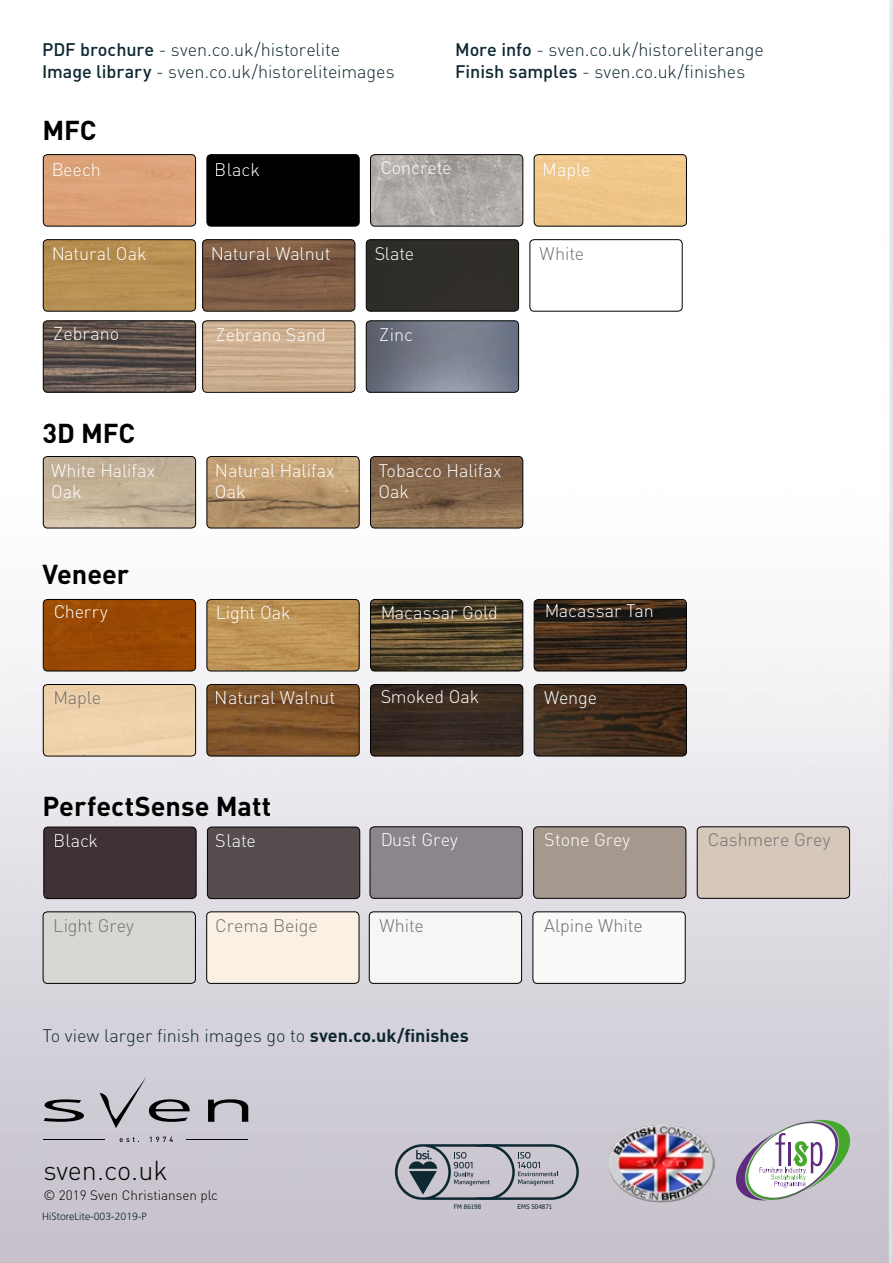
<style>
.page{position:relative;width:893px;height:1263px;background:#fff}
.page>*{position:absolute;margin:0;border:0;box-sizing:border-box;transform-origin:0 0}
.t1{font:700 27px "DIN Pro";color:#000}
.t2{font:300 27px "DIN Pro";letter-spacing:-.01em;color:#000}
.t3{font:300 18px/21.6px "DIN Pro";letter-spacing:-.005em;color:#fff}
.t4{font:300 18px/21.6px "DIN Pro";letter-spacing:-.005em;color:#0e2831}
.t5{font:300 18px "DIN Pro";letter-spacing:-.005em;color:#707172}
.t6{font:300 18px "DIN Pro";letter-spacing:-.005em;color:#6b6c6e}
.t7{font:300 13.5px "DIN Pro";color:#000}
.t8{font:300 10.5px "Frutiger LT Std";color:#0e2831}
.t9{font:6.3px "Tahoma";color:#0e2831}
.s1{font-weight:500}
.s2{font-weight:700}
</style>
<div class="page">
<img style="left:0;top:0;width:893px;height:1263px">
<img style="left:370px;top:684px;width:153px;height:72px">
<div style="left:370px;top:684px;width:153px;height:72px;border:1px solid #000;border-radius:4px"></div>
<img style="left:534px;top:684px;width:152px;height:72px">
<div style="left:534px;top:684px;width:153px;height:72px;border:1px solid #000;border-radius:4px"></div>
<img style="left:207px;top:684px;width:152px;height:72px">
<div style="left:207px;top:684px;width:153px;height:72px;border:1px solid #000;border-radius:4px"></div>
<img style="left:370px;top:599px;width:153px;height:72px">
<div style="left:370px;top:599px;width:153px;height:72px;border:1px solid #000;border-radius:4px"></div>
<img style="left:534px;top:599px;width:152px;height:72px">
<div style="left:534px;top:599px;width:153px;height:72px;border:1px solid #000;border-radius:4px"></div>
<div style="left:43px;top:599px;width:153px;height:72px;background:#994803"></div>
<div style="left:43px;top:599px;width:153px;height:72px;border:1px solid #000;border-radius:4px"></div>
<div style="left:43px;top:684px;width:153px;height:72px;background:#efd1aa"></div>
<div style="left:43px;top:684px;width:153px;height:72px;border:1px solid #000;border-radius:4px"></div>
<div style="left:43px;top:240px;width:153px;height:71px;background:#b89052"></div>
<div style="left:43px;top:239px;width:153px;height:73px;border:1px solid #000;border-radius:4px"></div>
<div style="left:44px;top:827px;width:152px;height:71px;background:#3f3237;border-radius:4px"></div>
<div style="left:43px;top:827px;width:153px;height:72px;border:1px solid #000;border-radius:4px"></div>
<div style="left:207px;top:827px;width:153px;height:71px;background:#564d4f;border-radius:4px"></div>
<div style="left:207px;top:827px;width:153px;height:72px;border:1px solid #000;border-radius:4px"></div>
<div style="left:370px;top:827px;width:152px;height:71px;background:#8c868c;border-radius:4px"></div>
<div style="left:370px;top:826px;width:153px;height:73px;border:1px solid #000;border-radius:4px"></div>
<div style="left:207px;top:912px;width:152px;height:71px;background:#faf0e3;border-radius:4px"></div>
<div style="left:206px;top:911px;width:153px;height:73px;border:1px solid #000;border-radius:4px"></div>
<div style="left:534px;top:827px;width:152px;height:71px;background:#a5998f;border-radius:4px"></div>
<div style="left:533px;top:826px;width:153px;height:73px;border:1px solid #000;border-radius:4px"></div>
<div style="left:369px;top:912px;width:153px;height:71px;background:#f5f7f5;border-radius:4px"></div>
<div style="left:369px;top:911px;width:153px;height:73px;border:1px solid #000;border-radius:4px"></div>
<div style="left:697px;top:827px;width:152px;height:71px;background:#d5c8ba;border-radius:4px"></div>
<div style="left:697px;top:826px;width:153px;height:73px;border:1px solid #000;border-radius:4px"></div>
<div style="left:533px;top:912px;width:152px;height:71px;background:#fbfaf9;border-radius:4px"></div>
<div style="left:532px;top:911px;width:154px;height:73px;border:1px solid #000;border-radius:4px"></div>
<div style="left:43px;top:912px;width:152px;height:71px;background:#d7d7d4;border-radius:4px"></div>
<div style="left:43px;top:911px;width:153px;height:73px;border:1px solid #000;border-radius:4px"></div>
<img style="left:207px;top:599px;width:152px;height:72px">
<div style="left:207px;top:599px;width:153px;height:72px;border:1px solid #000;border-radius:4px"></div>
<img style="left:207px;top:456px;width:152px;height:72px">
<div style="left:207px;top:456px;width:153px;height:72px;border:1px solid #000;border-radius:4px"></div>
<div style="left:207px;top:155px;width:152px;height:71px;background:#000;border-radius:4px"></div>
<div style="left:207px;top:154px;width:153px;height:72px;border:1px solid #000;border-radius:4px"></div>
<div style="left:43px;top:155px;width:153px;height:71px;background:#dca278"></div>
<div style="left:43px;top:154px;width:153px;height:72px;border:1px solid #000;border-radius:4px"></div>
<img style="left:370px;top:155px;width:153px;height:71px">
<div style="left:370px;top:154px;width:153px;height:72px;border:1px solid #000;border-radius:4px"></div>
<img style="left:43px;top:321px;width:153px;height:71px">
<div style="left:43px;top:320px;width:153px;height:73px;border:1px solid #000;border-radius:4px"></div>
<div style="left:534px;top:155px;width:152px;height:71px;background:#eec689"></div>
<div style="left:534px;top:154px;width:153px;height:72px;border:1px solid #000;border-radius:4px"></div>
<img style="left:43px;top:456px;width:153px;height:72px">
<div style="left:43px;top:456px;width:153px;height:72px;border:1px solid #000;border-radius:4px"></div>
<img style="left:204px;top:321px;width:151px;height:71px">
<div style="left:202px;top:320px;width:153px;height:73px;border:1px solid #000;border-radius:4px"></div>
<img style="left:366px;top:321px;width:153px;height:71px">
<div style="left:366px;top:320px;width:153px;height:73px;border:1px solid #000;border-radius:4px"></div>
<img style="left:370px;top:456px;width:153px;height:72px">
<div style="left:370px;top:456px;width:153px;height:72px;border:1px solid #000;border-radius:4px"></div>
<div style="left:366px;top:240px;width:153px;height:71px;background:#302e29"></div>
<div style="left:366px;top:239px;width:153px;height:73px;border:1px solid #000;border-radius:4px"></div>
<img style="left:204px;top:240px;width:151px;height:71px">
<div style="left:202px;top:239px;width:153px;height:73px;border:1px solid #000;border-radius:4px"></div>
<div style="left:530px;top:240px;width:152px;height:71px;background:#fff;border-radius:4px"></div>
<div style="left:529px;top:239px;width:154px;height:73px;border:1px solid #000;border-radius:4px"></div>
<img style="left:608px;top:1125px;width:107px;height:77px">
<svg style="left:395px;top:1144px;width:184px;height:56px;background:#a0a1ab"></svg>
<svg style="left:730px;top:1118px;width:123px;height:86px"></svg>
<svg style="left:44px;top:1099px;width:40px;height:23px"></svg>
<svg style="left:208px;top:1099px;width:40px;height:23px"></svg>
<svg style="left:100px;top:1077px;width:90px;height:51px;background:#b2afb7"></svg>
<hr style="left:43px;top:1139px;width:62px;height:1px;background:#000">
<hr style="left:187px;top:1139px;width:61px;height:1px;background:#000">
<svg style="left:120px;top:1137px;width:19px;height:5px"></svg>
<svg style="left:150px;top:1136px;width:23px;height:6px"></svg>
<p class="t4" style="left:42px;top:38px;width:354px"><span class="s1">PDF brochure</span> - sven.co.uk/historelite<br><span class="s1">Image library</span> - sven.co.uk/historeliteimages</p>
<p class="t4" style="left:455px;top:38px;width:310px"><span class="s1">More info</span> - sven.co.uk/historeliterange<br><span class="s1">Finish samples</span> - sven.co.uk/finishes</p>
<h1 class="t1" style="left:43px;top:112px;width:56px">MFC</h1>
<p class="t3" style="left:51px;top:158px;width:51px">Beech</p>
<p class="t3" style="left:215px;top:158px;width:46px">Black</p>
<p class="t3" style="left:380px;top:156px;width:73px">Concrete</p>
<p class="t3" style="left:543px;top:158px;width:49px">Maple</p>
<p class="t3" style="left:51px;top:242px;width:97px">Natural Oak</p>
<p class="t3" style="left:210px;top:242px;width:122px">Natural Walnut</p>
<p class="t5" style="left:540px;top:241px;width:46px">White</p>
<p class="t3" style="left:374px;top:242px;width:42px">Slate</p>
<p class="t3" style="left:54px;top:322px;width:67px">Zebrano</p>
<p class="t3" style="left:216px;top:323px;width:111px">Zebrano Sand</p>
<p class="t3" style="left:380px;top:323px;width:35px">Zinc</p>
<h1 class="t1" style="left:43px;top:415px;width:94px">3D MFC</h1>
<p class="t3" style="left:51px;top:459px;width:105px">White Halifax<br>Oak</p>
<h1 class="t1" style="left:43px;top:556px;width:88px">Veneer</h1>
<p class="t3" style="left:53px;top:600px;width:56px">Cherry</p>
<p class="t5" style="left:53px;top:685px;width:49px">Maple</p>
<p class="t3" style="left:215px;top:459px;width:121px">Natural Halifax<br>Oak</p>
<p class="t3" style="left:378px;top:459px;width:124px">Tobacco Halifax<br>Oak</p>
<p class="t3" style="left:215px;top:601px;width:77px">Light Oak</p>
<p class="t3" style="left:215px;top:686px;width:122px">Natural Walnut</p>
<p class="t3" style="left:380px;top:601px;width:119px">Macassar Gold</p>
<p class="t3" style="left:380px;top:685px;width:100px">Smoked Oak</p>
<h1 class="t1" style="left:43px;top:788px;width:230px">PerfectSense Matt</h1>
<p class="t3" style="left:544px;top:599px;width:111px">Macassar Tan</p>
<p class="t3" style="left:544px;top:686px;width:55px">Wenge</p>
<p class="t3" style="left:54px;top:829px;width:46px">Black</p>
<p class="t3" style="left:216px;top:829px;width:42px">Slate</p>
<p class="t3" style="left:380px;top:828px;width:79px">Dust Grey</p>
<p class="t3" style="left:545px;top:828px;width:87px">Stone Grey</p>
<p class="t5" style="left:53px;top:913px;width:82px">Light Grey</p>
<p class="t6" style="left:544px;top:913px;width:100px">Alpine White</p>
<p class="t5" style="left:215px;top:913px;width:104px">Crema Beige</p>
<p class="t5" style="left:379px;top:913px;width:46px">White</p>
<p class="t4" style="left:43px;top:1024px;width:428px">To view larger finish images go to <span class="s2">sven.co.uk/finishes</span></p>
<h1 class="t2" style="left:43px;top:1152px;width:126px">sven.co.uk</h1>
<p class="t7" style="left:43px;top:1186px;width:176px">© 2019 Sven Christiansen plc</p>
<p class="t8" style="left:42px;top:1211px;width:106px">HiStoreLite-003-2019-P</p>
<p class="t9" style="left:454px;top:1203px;width:29px">FM 86198</p>
<p class="t9" style="left:518px;top:1203px;width:36px">EMS 504871</p>
<p class="t5" style="left:708px;top:828px;width:124px">Cashmere Grey</p>
</div>
